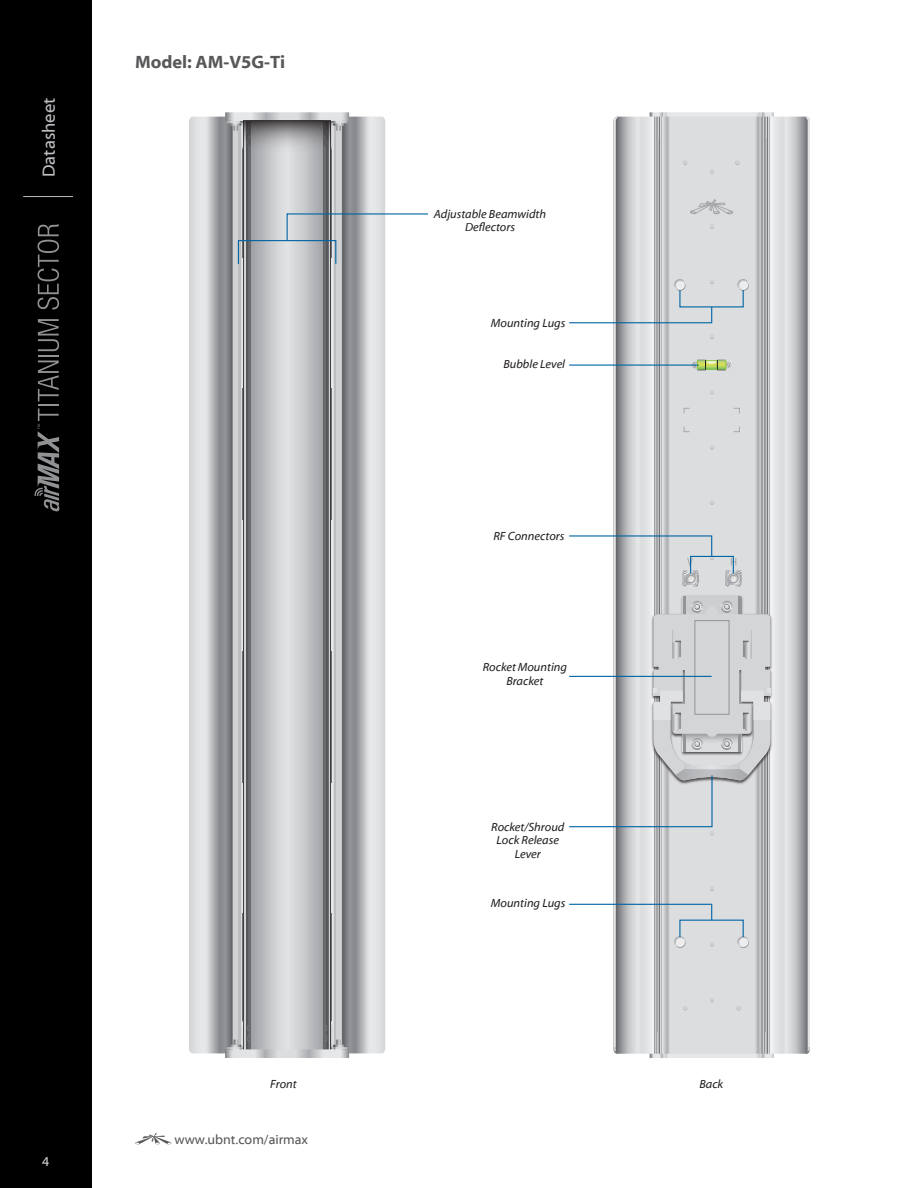
<style>
.page{position:relative;width:918px;height:1188px;background:#fff}
.page>*{position:absolute;margin:0;border:0;box-sizing:border-box;transform-origin:0 0}
.t1{font:700 18px "Myriad Web Pro";color:#57585a}
.t2{font:18px "Myriad Web Pro";color:#bcbdc0}
.t3{font:13.5px "Myriad Web Pro";color:#57585a}
.t4{font:13.5px "Myriad Web Pro";color:#d1d2d4}
.t5{font:italic 12px/13.5px "Myriad Web Pro";color:#231f20;text-align:center}
</style>
<div class="page">
<div style="left:0;top:0;width:92px;height:1188px;background:#000001"></div>
<hr style="left:23px;top:196px;width:50px;height:1px;background:#bcbdc0">
<hr style="left:38px;top:404px;width:21px;height:2px;background:#d1d2d4">
<svg style="left:38px;top:361px;width:21px;height:41px"></svg>
<hr style="left:38px;top:355px;width:21px;height:2px;background:#d1d2d4">
<svg style="left:38px;top:319px;width:21px;height:32px"></svg>
<svg style="left:38px;top:224px;width:21px;height:85px"></svg>
<svg style="left:34px;top:408px;width:25px;height:103px"></svg>
<svg style="left:135px;top:1133px;width:37px;height:11px"></svg>
<svg style="left:569px;top:112px;width:241px;height:946px"></svg>
<svg style="left:189px;top:112px;width:239px;height:946px"></svg>
<div style="left:238px;top:240px;width:98px;height:24px;border:1px solid #0065a4"></div>
<h1 class="t2" style="left:39px;top:177px;width:81px;rotate:-90deg">Datasheet</h1>
<p class="t4" style="left:42px;top:1154px;width:9px">4</p>
<h1 class="t1" style="left:135px;top:52px;width:152px">Model: AM-V5G-Ti</h1>
<p class="t5" style="left:434px;top:207px;width:114px">Adjustable Beamwidth<br>Deflectors</p>
<p class="t5" style="left:491px;top:316px;width:76px">Mounting Lugs</p>
<p class="t5" style="left:503px;top:358px;width:63px">Bubble Level</p>
<p class="t5" style="left:493px;top:530px;width:73px">RF Connectors</p>
<p class="t5" style="left:483px;top:661px;width:86px">Rocket Mounting<br>Bracket</p>
<p class="t5" style="left:491px;top:820px;width:75px">Rocket/Shroud<br>Lock Release<br>Lever</p>
<p class="t5" style="left:491px;top:897px;width:76px">Mounting Lugs</p>
<p class="t5" style="left:270px;top:1077px;width:28px">Front</p>
<p class="t5" style="left:699px;top:1077px;width:25px">Back</p>
<p class="t3" style="left:175px;top:1133px;width:135px">www.ubnt.com/airmax</p>
</div>
